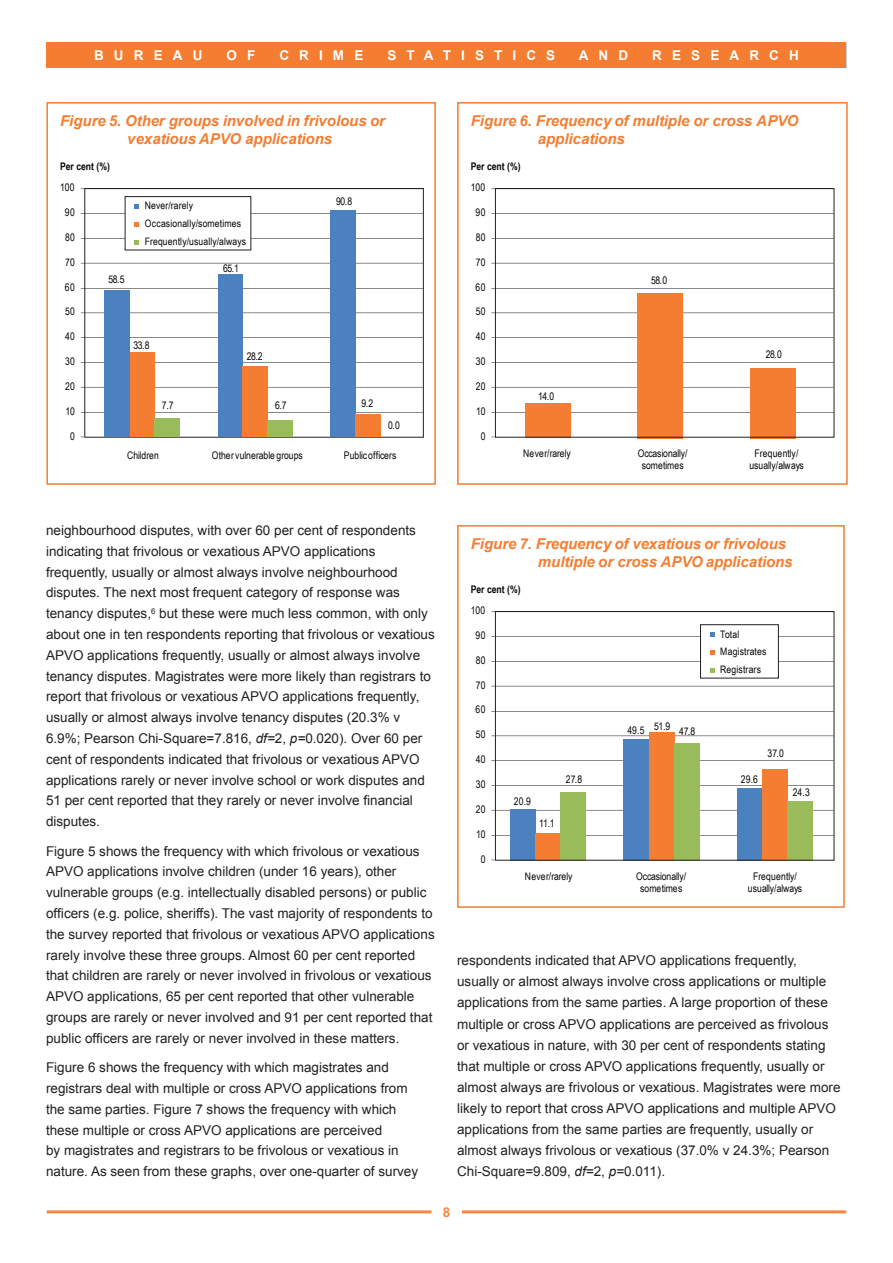
<style>
.page{position:relative;width:893px;height:1263px;background:#fff}
.page>*{position:absolute;margin:0;border:0;box-sizing:border-box;transform-origin:0 0}
.t1{font:italic 700 15px/18px "Arial";letter-spacing:-.005em;color:#f47d31}
._4__Text__body{font:13.5px/20.9px "Arial";color:#231f20}
.t2{font:700 13.5px "Arial";letter-spacing:.75em;color:#fff}
.t3{font:700 13.5px "Arial";color:#f58841}
.t4{font:10.5px/12.6px "Arial Narrow";letter-spacing:.005em;color:#050504;text-align:center}
.t5{font:700 10.5px "Arial Narrow";color:#050504}
.t6{font:10.35px/17.9px "Arial Narrow";letter-spacing:.015em;color:#050504}
.s1{font-style:italic}
</style>
<div class="page">
<hr style="left:47px;top:1210px;width:799px;height:3px;background:#f58841">
<div style="left:432px;top:1204px;width:29px;height:17px;background:#fff"></div>
<div style="left:47px;top:43px;width:799px;height:25px;background:#f47d31"></div>
<svg style="left:80px;top:188px;width:344px;height:250px"></svg>
<div style="left:104px;top:291px;width:26px;height:146px;background:#4c81bf"></div>
<div style="left:218px;top:274px;width:24px;height:163px;background:#4c81bf"></div>
<div style="left:330px;top:210px;width:26px;height:227px;background:#4c81bf"></div>
<div style="left:130px;top:352px;width:25px;height:85px;background:#f47d31"></div>
<div style="left:242px;top:366px;width:26px;height:71px;background:#f47d31"></div>
<div style="left:356px;top:414px;width:25px;height:23px;background:#f47d31"></div>
<div style="left:155px;top:418px;width:25px;height:19px;background:#9abb59"></div>
<div style="left:268px;top:420px;width:25px;height:17px;background:#9abb59"></div>
<div style="left:46px;top:102px;width:390px;height:383px;border:2px solid #f47d31"></div>
<svg style="left:491px;top:188px;width:344px;height:251px"></svg>
<div style="left:525px;top:403px;width:45px;height:35px;background:#f47d31"></div>
<div style="left:637px;top:293px;width:46px;height:145px;background:#f47d31"></div>
<div style="left:751px;top:368px;width:45px;height:70px;background:#f47d31"></div>
<div style="left:495px;top:188px;width:339px;height:250px;border:1px solid #231f20"></div>
<div style="left:457px;top:102px;width:391px;height:383px;border:2px solid #f47d31"></div>
<svg style="left:491px;top:611px;width:344px;height:250px"></svg>
<div style="left:700px;top:625px;width:78px;height:53px;background:#fff"></div>
<svg style="left:710px;top:633px;width:5px;height:4px"></svg>
<svg style="left:710px;top:650px;width:5px;height:5px"></svg>
<svg style="left:710px;top:668px;width:5px;height:4px"></svg>
<div style="left:495px;top:611px;width:339px;height:249px;border:1px solid #231f20"></div>
<div style="left:457px;top:525px;width:388px;height:383px;border:2px solid #f47d31"></div>
<p class="t2" style="left:94px;top:47px;width:110px">BUREAU</p>
<p class="t2" style="left:226px;top:47px;width:30px">O F</p>
<p class="t2" style="left:279px;top:47px;width:85px">CRIME</p>
<p class="t2" style="left:387px;top:47px;width:169px">STATISTICS</p>
<p class="t2" style="left:579px;top:47px;width:51px">AND</p>
<p class="t2" style="left:652px;top:47px;width:148px">RESEARCH</p>
<p class="t1" style="left:127px;top:112px;width:259px;text-indent:-67px">Figure 5. Other groups involved in frivolous or vexatious APVO applications</p>
<p class="t1" style="left:538px;top:112px;width:262px;text-indent:-67px">Figure 6. Frequency of multiple or cross APVO applications</p>
<p class="t5" style="left:60px;top:158px;width:51px">Per cent (%)</p>
<p class="t5" style="left:471px;top:158px;width:51px">Per cent (%)</p>
<p class="t4" style="left:60px;top:181px;width:16px">100</p>
<p class="t4" style="left:471px;top:181px;width:16px">100</p>
<p class="t4" style="left:65px;top:206px;width:11px">90</p>
<p class="t4" style="left:65px;top:230px;width:11px">80</p>
<p class="t6" style="left:145px;top:196px;width:103px">Never/rarely<br>Occasionally/sometimes<br>Frequently/usually/always</p>
<p class="t4" style="left:336px;top:195px;width:18px">90.8</p>
<p class="t4" style="left:476px;top:206px;width:11px">90</p>
<p class="t4" style="left:476px;top:230px;width:11px">80</p>
<p class="t4" style="left:65px;top:255px;width:11px">70</p>
<p class="t4" style="left:223px;top:262px;width:18px">65.1</p>
<p class="t4" style="left:476px;top:255px;width:11px">70</p>
<p class="t4" style="left:65px;top:280px;width:11px">60</p>
<p class="t4" style="left:108px;top:272px;width:18px">58.5</p>
<p class="t4" style="left:476px;top:280px;width:11px">60</p>
<p class="t4" style="left:651px;top:274px;width:18px">58.0</p>
<p class="t4" style="left:65px;top:305px;width:11px">50</p>
<p class="t4" style="left:476px;top:305px;width:11px">50</p>
<p class="t4" style="left:65px;top:330px;width:11px">40</p>
<p class="t4" style="left:65px;top:355px;width:11px">30</p>
<p class="t4" style="left:134px;top:338px;width:18px">33.8</p>
<p class="t4" style="left:247px;top:349px;width:18px">28.2</p>
<p class="t4" style="left:476px;top:330px;width:11px">40</p>
<p class="t4" style="left:476px;top:355px;width:11px">30</p>
<p class="t4" style="left:766px;top:347px;width:18px">28.0</p>
<p class="t4" style="left:65px;top:379px;width:11px">20</p>
<p class="t4" style="left:476px;top:379px;width:11px">20</p>
<p class="t4" style="left:65px;top:404px;width:11px">10</p>
<p class="t4" style="left:162px;top:399px;width:13px">7.7</p>
<p class="t4" style="left:275px;top:399px;width:13px">6.7</p>
<p class="t4" style="left:361px;top:397px;width:13px">9.2</p>
<p class="t4" style="left:476px;top:404px;width:11px">10</p>
<p class="t4" style="left:538px;top:390px;width:18px">14.0</p>
<p class="t4" style="left:388px;top:418px;width:13px">0.0</p>
<p class="t4" style="left:70px;top:429px;width:6px">0</p>
<p class="t4" style="left:481px;top:429px;width:6px">0</p>
<p class="t4" style="left:127px;top:448px;width:33px">Children</p>
<p class="t4" style="left:212px;top:448px;width:92px">Other vulnerable groups</p>
<p class="t4" style="left:344px;top:448px;width:54px">Publicofficers</p>
<p class="t4" style="left:523px;top:446px;width:49px">Never/rarely</p>
<p class="t4" style="left:638px;top:446px;width:51px">Occasionally/ sometimes</p>
<p class="t4" style="left:749px;top:446px;width:56px">Frequently/ usually/always</p>
<p class="_4__Text__body" style="left:46px;top:520px;width:390px">neighbourhood disputes, with over 60 per cent of respondents indicating that frivolous or vexatious APVO applications frequently, usually or almost always involve neighbourhood disputes. The next most frequent category of response was tenancy disputes,<sup>6</sup> but these were much less common, with only about one in ten respondents reporting that frivolous or vexatious APVO applications frequently, usually or almost always involve tenancy disputes. Magistrates were more likely than registrars to report that frivolous or vexatious APVO applications frequently, usually or almost always involve tenancy disputes (20.3% v 6.9%; Pearson Chi-Square=7.816, <span class="s1">df=</span>2, <span class="s1">p=</span>0.020). Over 60 per cent of respondents indicated that frivolous or vexatious APVO applications rarely or never involve school or work disputes and 51 per cent reported that they rarely or never involve financial disputes.</p>
<p class="_4__Text__body" style="left:46px;top:840px;width:390px">Figure 5 shows the frequency with which frivolous or vexatious APVO applications involve children (under 16 years), other vulnerable groups (e.g. intellectually disabled persons) or public officers (e.g. police, sheriffs). The vast majority of respondents to the survey reported that frivolous or vexatious APVO applications rarely involve these three groups. Almost 60 per cent reported that children are rarely or never involved in frivolous or vexatious APVO applications, 65 per cent reported that other vulnerable groups are rarely or never involved and 91 per cent reported that public officers are rarely or never involved in these matters.</p>
<p class="_4__Text__body" style="left:46px;top:1057px;width:374px">Figure 6 shows the frequency with which magistrates and registrars deal with multiple or cross APVO applications from the same parties. Figure 7 shows the frequency with which these multiple or cross APVO applications are perceived<br>by magistrates and registrars to be frivolous or vexatious in nature. As seen from these graphs, over one-quarter of survey</p>
<p class="t1" style="left:538px;top:535px;width:256px;text-indent:-67px">Figure 7. Frequency of vexatious or frivolous multiple or cross APVO applications</p>
<p class="t5" style="left:471px;top:581px;width:51px">Per cent (%)</p>
<p class="t4" style="left:471px;top:604px;width:16px">100</p>
<p class="t4" style="left:476px;top:628px;width:11px">90</p>
<p class="t4" style="left:476px;top:653px;width:11px">80</p>
<p class="t4" style="left:476px;top:678px;width:11px">70</p>
<p class="t4" style="left:476px;top:703px;width:11px">60</p>
<p class="t4" style="left:476px;top:728px;width:11px">50</p>
<p class="t4" style="left:476px;top:753px;width:11px">40</p>
<p class="t4" style="left:476px;top:778px;width:11px">30</p>
<p class="t4" style="left:476px;top:802px;width:11px">20</p>
<p class="t4" style="left:476px;top:827px;width:11px">10</p>
<p class="t4" style="left:481px;top:852px;width:6px">0</p>
<p class="t4" style="left:514px;top:794px;width:19px">20.9</p>
<p class="t4" style="left:539px;top:817px;width:17px">11.1</p>
<p class="t4" style="left:566px;top:773px;width:18px">27.8</p>
<p class="t4" style="left:627px;top:723px;width:19px">49.5</p>
<p class="t4" style="left:654px;top:719px;width:18px">51.9</p>
<p class="t4" style="left:679px;top:725px;width:18px">47.8</p>
<p class="t6" style="left:720px;top:625px;width:48px">Total<br>Magistrates<br>Registrars</p>
<p class="t4" style="left:741px;top:773px;width:19px">29.6</p>
<p class="t4" style="left:767px;top:747px;width:18px">37.0</p>
<p class="t4" style="left:793px;top:786px;width:19px">24.3</p>
<p class="t4" style="left:525px;top:869px;width:49px">Never/rarely</p>
<p class="t4" style="left:636px;top:869px;width:51px">Occasionally/ sometimes</p>
<p class="t4" style="left:748px;top:869px;width:56px">Frequently/ usually/always</p>
<p class="_4__Text__body" style="left:457px;top:950px;width:385px">respondents indicated that APVO applications frequently, usually or almost always involve cross applications or multiple applications from the same parties. A large proportion of these multiple or cross APVO applications are perceived as frivolous or vexatious in nature, with 30 per cent of respondents stating that multiple or cross APVO applications frequently, usually or almost always are frivolous or vexatious. Magistrates were more likely to report that cross APVO applications and multiple APVO applications from the same parties are frequently, usually or almost always frivolous or vexatious (37.0% v 24.3%; Pearson Chi-Square=9.809, <span class="s1">df=</span>2, <span class="s1">p=</span>0.011).</p>
<p class="t3" style="left:443px;top:1203px;width:9px">8</p>
</div>
